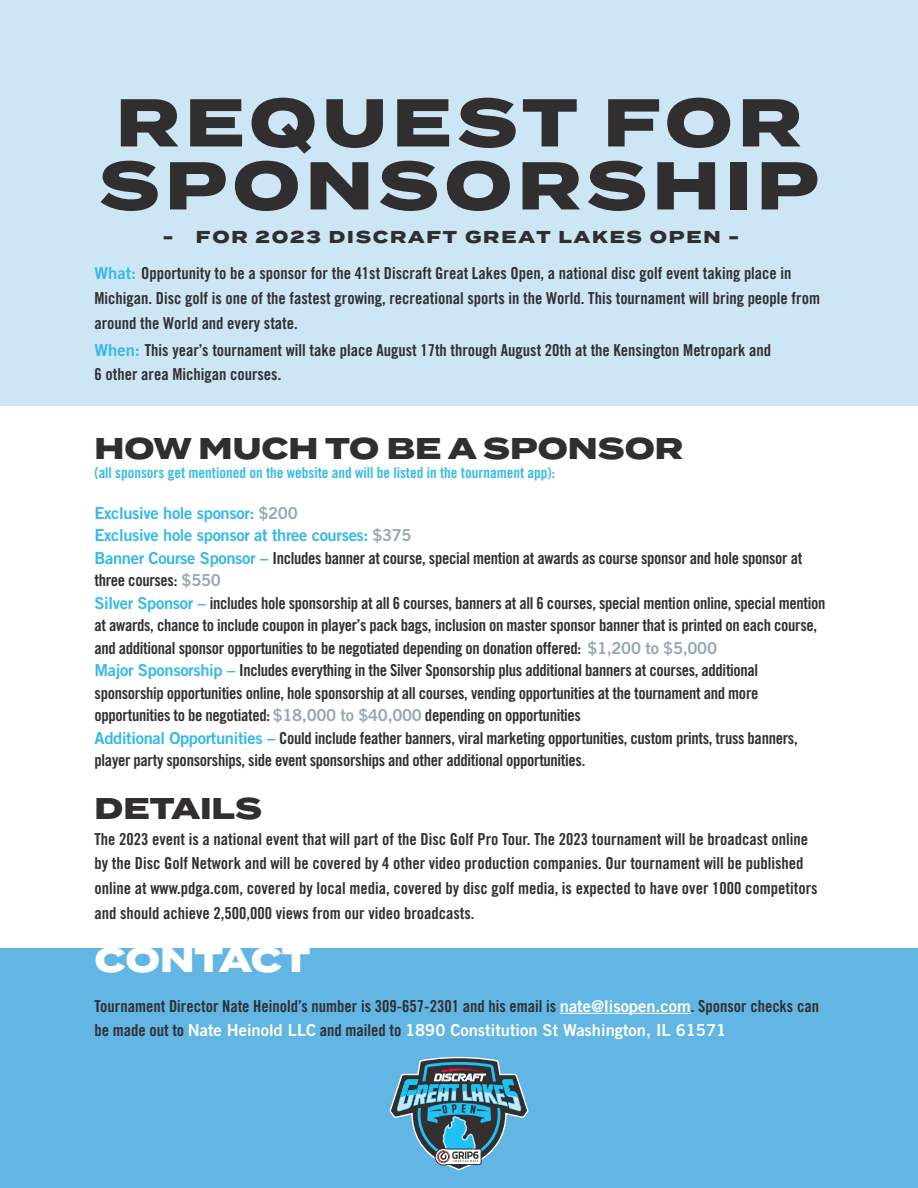
<style>
.page{position:relative;width:918px;height:1188px;background:#fff}
.page>*{position:absolute;margin:0;border:0;box-sizing:border-box;transform-origin:0 0}
.t1{font:800 67.5px/63px "Termina";letter-spacing:.08em;color:#312e30}
.t2{font:800 34.5px "Termina";letter-spacing:-.005em;color:#fff}
.t3{font:800 30px "Termina";color:#312e30}
.t4{font:800 17.25px "Termina";letter-spacing:.105em;color:#312e30}
.t5{font:16.5px/22.5px "Trade Gothic LT Std Bd Cn 20";letter-spacing:-.02em;color:#312e30}
.t6{font:16.5px/24.8px "Trade Gothic LT Std Bd Cn 20";color:#312e30}
.t7{font:16.5px "Trade Gothic LT Std Bd 2";color:#fff}
.t8{font:16.5px/22.5px "Trade Gothic LT Std Bd 2";letter-spacing:-.02em;color:#34b9e9}
.t9{font:15px "Trade Gothic LT Std Bd Cn 20";color:#34b9e9}
.s1{font-family:"Trade Gothic LT Std Bd 2";color:#34b9e9}
.s2{color:#96a9b4}
.s3{font-family:"Trade Gothic LT Std Bd 2";color:#96a9b4}
.s4{font-family:"Trade Gothic LT Std Bd 2";color:#fff}
.s5{font-family:"Trade Gothic LT Std Bd Cn 20";color:#312e30}
</style>
<div class="page">
<div style="left:0;top:0;width:918px;height:406px;background:#cde6f5"></div>
<div style="left:0;top:949px;width:918px;height:239px;background:#62b6e4"></div>
<hr style="left:560px;top:1013px;width:131px;height:1px;background:#fff">
<svg style="left:389px;top:1057px;width:140px;height:113px"></svg>
<h1 class="t1" style="left:99px;top:93px;width:721px">REQUEST FOR<br>SPONSORSHIP</h1>
<p class="t4" style="left:163px;top:224px;width:578px">- FOR 2023 DISCRAFT GREAT LAKES OPEN -</p>
<p class="t6" style="left:94px;top:261px;width:727px"><span class="s1">What:</span> Opportunity to be a sponsor for the 41st Discraft Great Lakes Open, a national disc golf event taking place in<br>Michigan. Disc golf is one of the fastest growing, recreational sports in the World. This tournament will bring people from around the World and every state.</p>
<p class="t6" style="left:94px;top:337px;width:678px"><span class="s1">When:</span> This year’s tournament will take place August 17th through August 20th at the Kensington Metropark and<br>6 other area Michigan courses.</p>
<h3 class="t3" style="left:94px;top:426px;width:590px">HOW MUCH TO BE A SPONSOR</h3>
<p class="t9" style="left:94px;top:464px;width:462px">(all sponsors get mentioned on the website and will be listed in the tournament app):</p>
<p class="t8" style="left:94px;top:501px;width:319px">Exclusive hole sponsor: <span class="s2">$200<br></span>Exclusive hole sponsor at three courses: <span class="s2">$375</span></p>
<p class="t5" style="left:94px;top:546px;width:732px"><span class="s1">Banner Course Sponsor –</span> Includes banner at course, special mention at awards as course sponsor and hole sponsor at three courses: <span class="s3">$550<br></span><span class="s1">Silver Sponsor –</span> includes hole sponsorship at all 6 courses, banners at all 6 courses, special mention online, special mention at awards, chance to include coupon in player’s pack bags, inclusion on master sponsor banner that is printed on each course, and additional sponsor opportunities to be negotiated depending on donation offered: <span class="s3">$1,200 to $5,000<br></span><span class="s1">Major Sponsorship –</span> Includes everything in the Silver Sponsorship plus additional banners at courses, additional sponsorship opportunities online, hole sponsorship at all courses, vending opportunities at the tournament and more opportunities to be negotiated: <span class="s3">$18,000 to $40,000</span> depending on opportunities<br><span class="s1">Additional Opportunities –</span> Could include feather banners, viral marketing opportunities, custom prints, truss banners, player party sponsorships, side event sponsorships and other additional opportunities.</p>
<h3 class="t3" style="left:94px;top:786px;width:169px">DETAILS</h3>
<p class="t6" style="left:94px;top:826px;width:725px">The 2023 event is a national event that will part of the Disc Golf Pro Tour. The 2023 tournament will be broadcast online by the Disc Golf Network and will be covered by 4 other video production companies. Our tournament will be published online at www.pdga.com, covered by local media, covered by disc golf media, is expected to have over 1000 competitors and should achieve 2,500,000 views from our video broadcasts.</p>
<h2 class="t2" style="left:94px;top:934px;width:217px">CONTACT</h2>
<p class="t6" style="left:94px;top:993px;width:726px">Tournament Director Nate Heinold’s number is 309-657-2301 and his email is <span class="s4">nate@lisopen.com</span>. Sponsor checks can</p>
<p class="t7" style="left:94px;top:1020px;width:633px"><span class="s5">be made out to</span> Nate Heinold LLC <span class="s5">and mailed to</span> 1890 Constitution St Washington, IL 61571</p>
</div>
